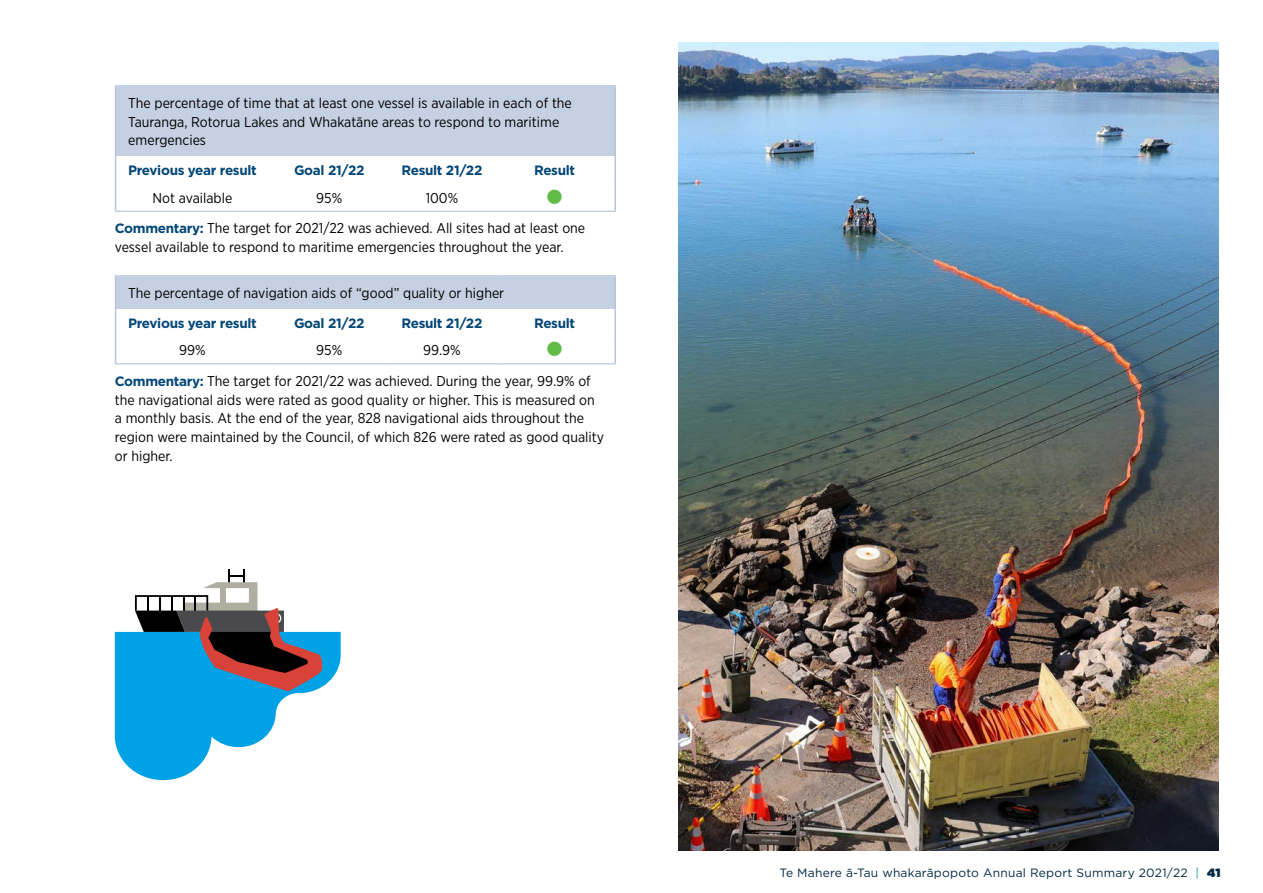
<style>
.page{position:relative;width:1263px;height:893px;background:#fff}
.page>*{position:absolute;margin:0;border:0;box-sizing:border-box;transform-origin:0 0}
.t1{font:14.25px/18.8px "Gotham Narrow";color:#000}
.t2{font:14.25px "Webdings";color:#62bb46}
.t3{font:700 13.5px "Gotham";letter-spacing:-.025em;color:#004678}
.t4{font:12px "Gotham";letter-spacing:.02em;color:#012842}
.s1{font-family:"Gotham";font-weight:700;font-size:13.5px;color:#004678}
.s2{color:#00aa75}
.s3{font-weight:900}
</style>
<div class="page">
<div style="left:116px;top:86px;width:499px;height:70px;background:#c5d1e2"></div>
<hr style="left:115px;top:85px;width:162px;height:2px;background:#c5d1e2">
<hr style="left:277px;top:85px;width:113px;height:2px;background:#c5d1e2">
<hr style="left:390px;top:85px;width:112px;height:2px;background:#c5d1e2">
<hr style="left:502px;top:85px;width:114px;height:2px;background:#c5d1e2">
<hr style="left:115px;top:211px;width:162px;height:1px;background:#c5d1e2">
<hr style="left:277px;top:211px;width:113px;height:1px;background:#c5d1e2">
<hr style="left:390px;top:211px;width:112px;height:1px;background:#c5d1e2">
<hr style="left:502px;top:211px;width:114px;height:1px;background:#c5d1e2">
<hr style="left:115px;top:87px;width:1px;height:69px;background:#b6c5db">
<hr style="left:614px;top:87px;width:2px;height:69px;background:#b6c5db">
<hr style="left:614px;top:156px;width:2px;height:28px;background:#b6c5db">
<svg style="left:115px;top:156px;width:1px;height:55px"></svg>
<hr style="left:614px;top:184px;width:2px;height:27px;background:#b6c5db">
<div style="left:116px;top:276px;width:499px;height:32px;background:#c5d1e2"></div>
<hr style="left:115px;top:275px;width:162px;height:2px;background:#c5d1e2">
<hr style="left:277px;top:275px;width:113px;height:2px;background:#c5d1e2">
<hr style="left:390px;top:275px;width:112px;height:2px;background:#c5d1e2">
<hr style="left:502px;top:275px;width:114px;height:2px;background:#c5d1e2">
<hr style="left:115px;top:363px;width:162px;height:2px;background:#c5d1e2">
<hr style="left:277px;top:363px;width:113px;height:2px;background:#c5d1e2">
<hr style="left:390px;top:363px;width:112px;height:2px;background:#c5d1e2">
<hr style="left:502px;top:363px;width:114px;height:2px;background:#c5d1e2">
<hr style="left:115px;top:277px;width:1px;height:31px;background:#b6c5db">
<hr style="left:614px;top:277px;width:2px;height:31px;background:#b6c5db">
<hr style="left:614px;top:308px;width:2px;height:28px;background:#b6c5db">
<svg style="left:115px;top:308px;width:1px;height:55px"></svg>
<hr style="left:614px;top:336px;width:2px;height:27px;background:#b6c5db">
<img style="left:678px;top:43px;width:540px;height:807px">
<svg style="left:115px;top:569px;width:226px;height:211px"></svg>
<p class="t1" style="left:128px;top:93px;width:445px">The percentage of time that at least one vessel is available in each of the<br>Tauranga, Rotorua Lakes and Whakatāne areas to respond to maritime emergencies</p>
<p class="t3" style="left:128px;top:162px;width:130px">Previous year result</p>
<p class="t3" style="left:294px;top:162px;width:72px">Goal 21/22</p>
<p class="t3" style="left:401px;top:162px;width:82px">Result 21/22</p>
<p class="t3" style="left:534px;top:162px;width:43px">Result</p>
<p class="t1" style="left:153px;top:188px;width:81px">Not available</p>
<p class="t1" style="left:316px;top:188px;width:27px">95%</p>
<p class="t1" style="left:426px;top:188px;width:34px">100%</p>
<p class="t2" style="left:547px;top:189px;width:16px">■</p>
<p class="t1" style="left:115px;top:219px;width:472px"><span class="s1">Commentary:</span> The target for 2021/22 was achieved. All sites had at least one vessel available to respond to maritime emergencies throughout the year.</p>
<p class="t1" style="left:128px;top:283px;width:377px">The percentage of navigation aids of “good” quality or higher</p>
<p class="t3" style="left:128px;top:314px;width:130px">Previous year result</p>
<p class="t3" style="left:294px;top:314px;width:72px">Goal 21/22</p>
<p class="t3" style="left:401px;top:314px;width:82px">Result 21/22</p>
<p class="t3" style="left:534px;top:314px;width:43px">Result</p>
<p class="t1" style="left:179px;top:340px;width:28px">99%</p>
<p class="t1" style="left:316px;top:340px;width:27px">95%</p>
<p class="t1" style="left:423px;top:340px;width:39px">99.9%</p>
<p class="t2" style="left:547px;top:342px;width:16px">■</p>
<p class="t1" style="left:115px;top:371px;width:491px"><span class="s1">Commentary:</span> The target for 2021/22 was achieved. During the year, 99.9% of the navigational aids were rated as good quality or higher. This is measured on a monthly basis. At the end of the year, 828 navigational aids throughout the region were maintained by the Council, of which 826 were rated as good quality or higher.</p>
<p class="t4" style="left:779px;top:865px;width:442px">Te Mahere ā-Tau whakarāpopoto Annual Report Summary 2021/22 <span class="s2">|</span> <span class="s3">41</span></p>
</div>
